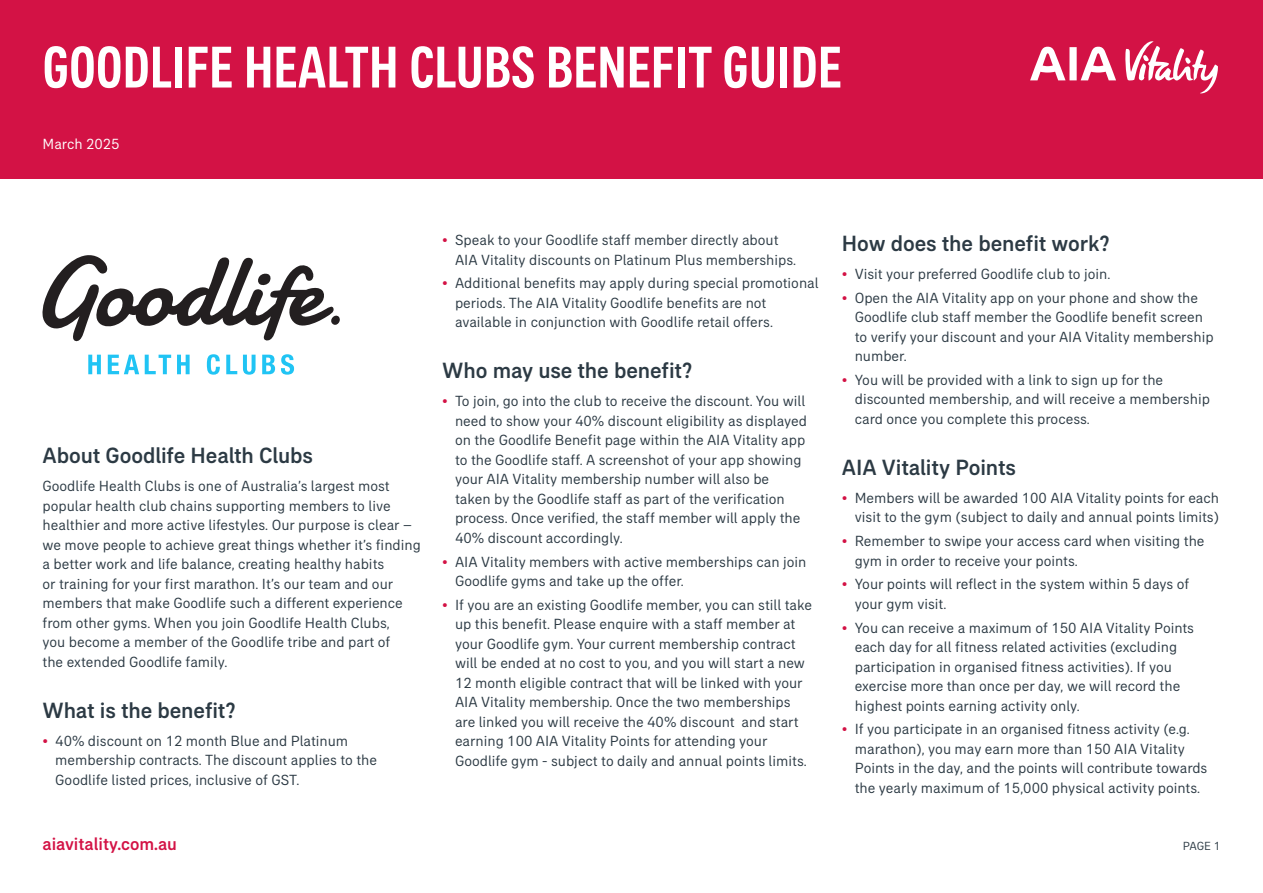
<style>
.page{position:relative;width:1263px;height:893px;background:#fff}
.page>*{position:absolute;margin:0;border:0;box-sizing:border-box;transform-origin:0 0}
.t1{font:500 condensed 60px "AIA Everest";color:#fff}
.t2{font:500 22.5px "AIA Everest";letter-spacing:-.005em;color:#2c3a44}
.t3{font:500 18px "AIA Everest";color:#d31245}
.t4{font:15px/19.5px "AIA Everest";color:#2c3a44}
.t5{font:15px "AIA Everest";color:#fff}
.t6{font:12px "AIA Everest";color:#2c3a44}
.s1{color:#d31245}
</style>
<div class="page">
<div style="left:0;top:0;width:1263px;height:179px;background:#d31245"></div>
<svg style="left:1030px;top:47px;width:86px;height:33px"></svg>
<svg style="left:1125px;top:41px;width:93px;height:53px"></svg>
<svg style="left:88px;top:355px;width:13px;height:19px"></svg>
<svg style="left:108px;top:355px;width:31px;height:19px"></svg>
<svg style="left:145px;top:355px;width:26px;height:19px"></svg>
<svg style="left:177px;top:355px;width:13px;height:19px"></svg>
<svg style="left:207px;top:354px;width:13px;height:21px"></svg>
<svg style="left:226px;top:355px;width:11px;height:19px"></svg>
<svg style="left:243px;top:355px;width:13px;height:20px"></svg>
<svg style="left:262px;top:355px;width:13px;height:19px"></svg>
<svg style="left:281px;top:354px;width:13px;height:21px"></svg>
<svg style="left:43px;top:255px;width:297px;height:87px"></svg>
<h1 class="t1" style="left:43px;top:33px;width:801px">GOODLIFE HEALTH CLUBS BENEFIT GUIDE</h1>
<p class="t5" style="left:43px;top:136px;width:79px">March 2025</p>
<h2 class="t2" style="left:43px;top:442px;width:272px">About Goodlife Health Clubs</h2>
<p class="t4" style="left:43px;top:476px;width:380px">Goodlife Health Clubs is one of Australia’s largest most popular health club chains supporting members to live healthier and more active lifestyles. Our purpose is clear – we move people to achieve great things whether it’s finding a better work and life balance, creating healthy habits<br>or training for your first marathon. It’s our team and our members that make Goodlife such a different experience from other gyms. When you join Goodlife Health Clubs,<br>you become a member of the Goodlife tribe and part of<br>the extended Goodlife family.</p>
<h2 class="t2" style="left:43px;top:697px;width:194px">What is the benefit?</h2>
<p class="t4" style="left:55px;top:730px;width:323px;text-indent:-13px"><span class="s1">•</span> 40% discount on 12 month Blue and Platinum membership contracts. The discount applies to the<br>Goodlife listed prices, inclusive of GST.</p>
<p class="t3" style="left:43px;top:834px;width:136px">aiavitality.com.au</p>
<p class="t4" style="left:455px;top:230px;width:343px;text-indent:-13px"><span class="s1">•</span> Speak to your Goodlife staff member directly about<br>AIA Vitality discounts on Platinum Plus memberships.</p>
<p class="t4" style="left:455px;top:273px;width:365px;text-indent:-13px"><span class="s1">•</span> Additional benefits may apply during special promotional periods. The AIA Vitality Goodlife benefits are not available in conjunction with Goodlife retail offers.</p>
<h2 class="t2" style="left:442px;top:358px;width:251px">Who may use the benefit?</h2>
<p class="t4" style="left:455px;top:391px;width:354px;text-indent:-13px"><span class="s1">•</span> To join, go into the club to receive the discount. You will need to show your 40% discount eligibility as displayed on the Goodlife Benefit page within the AIA Vitality app to the Goodlife staff. A screenshot of your app showing your AIA Vitality membership number will also be taken by the Goodlife staff as part of the verification process. Once verified, the staff member will apply the 40% discount accordingly.</p>
<p class="t4" style="left:455px;top:552px;width:353px;text-indent:-13px"><span class="s1">•</span> AIA Vitality members with active memberships can join<br>Goodlife gyms and take up the offer.</p>
<p class="t4" style="left:455px;top:595px;width:359px;text-indent:-13px"><span class="s1">•</span> If you are an existing Goodlife member, you can still take up this benefit. Please enquire with a staff member at your Goodlife gym. Your current membership contract will be ended at no cost to you, and you will start a new 12 month eligible contract that will be linked with your AIA Vitality membership. Once the two memberships are linked you will receive the 40% discount and start earning 100 AIA Vitality Points for attending your Goodlife gym - subject to daily and annual points limits.</p>
<h2 class="t2" style="left:842px;top:230px;width:269px">How does the benefit work?</h2>
<p class="t4" style="left:842px;top:264px;width:270px"><span class="s1">•</span> Visit your preferred Goodlife club to join.</p>
<p class="t4" style="left:855px;top:287px;width:360px;text-indent:-13px"><span class="s1">•</span> Open the AIA Vitality app on your phone and show the Goodlife club staff member the Goodlife benefit screen to verify your discount and your AIA Vitality membership number.</p>
<p class="t4" style="left:855px;top:370px;width:357px;text-indent:-13px"><span class="s1">•</span> You will be provided with a link to sign up for the discounted membership, and will receive a membership card once you complete this process.</p>
<h2 class="t2" style="left:842px;top:454px;width:176px">AIA Vitality Points</h2>
<p class="t4" style="left:842px;top:488px;width:379px;text-align:right"><span class="s1">•</span> Members will be awarded 100 AIA Vitality points for each visit to the gym (subject to daily and annual points limits)</p>
<p class="t4" style="left:855px;top:531px;width:351px;text-indent:-13px"><span class="s1">•</span> Remember to swipe your access card when visiting the gym in order to receive your points.</p>
<p class="t4" style="left:855px;top:574px;width:336px;text-indent:-13px"><span class="s1">•</span> Your points will reflect in the system within 5 days of your gym visit.</p>
<p class="t4" style="left:855px;top:617px;width:341px;text-indent:-13px"><span class="s1">•</span> You can receive a maximum of 150 AIA Vitality Points each day for all fitness related activities (excluding participation in organised fitness activities). If you exercise more than once per day, we will record the highest points earning activity only.</p>
<p class="t4" style="left:855px;top:719px;width:354px;text-indent:-13px"><span class="s1">•</span> If you participate in an organised fitness activity (e.g. marathon), you may earn more than 150 AIA Vitality Points in the day, and the points will contribute towards the yearly maximum of 15,000 physical activity points.</p>
<p class="t6" style="left:1183px;top:839px;width:39px">PAGE 1</p>
</div>
